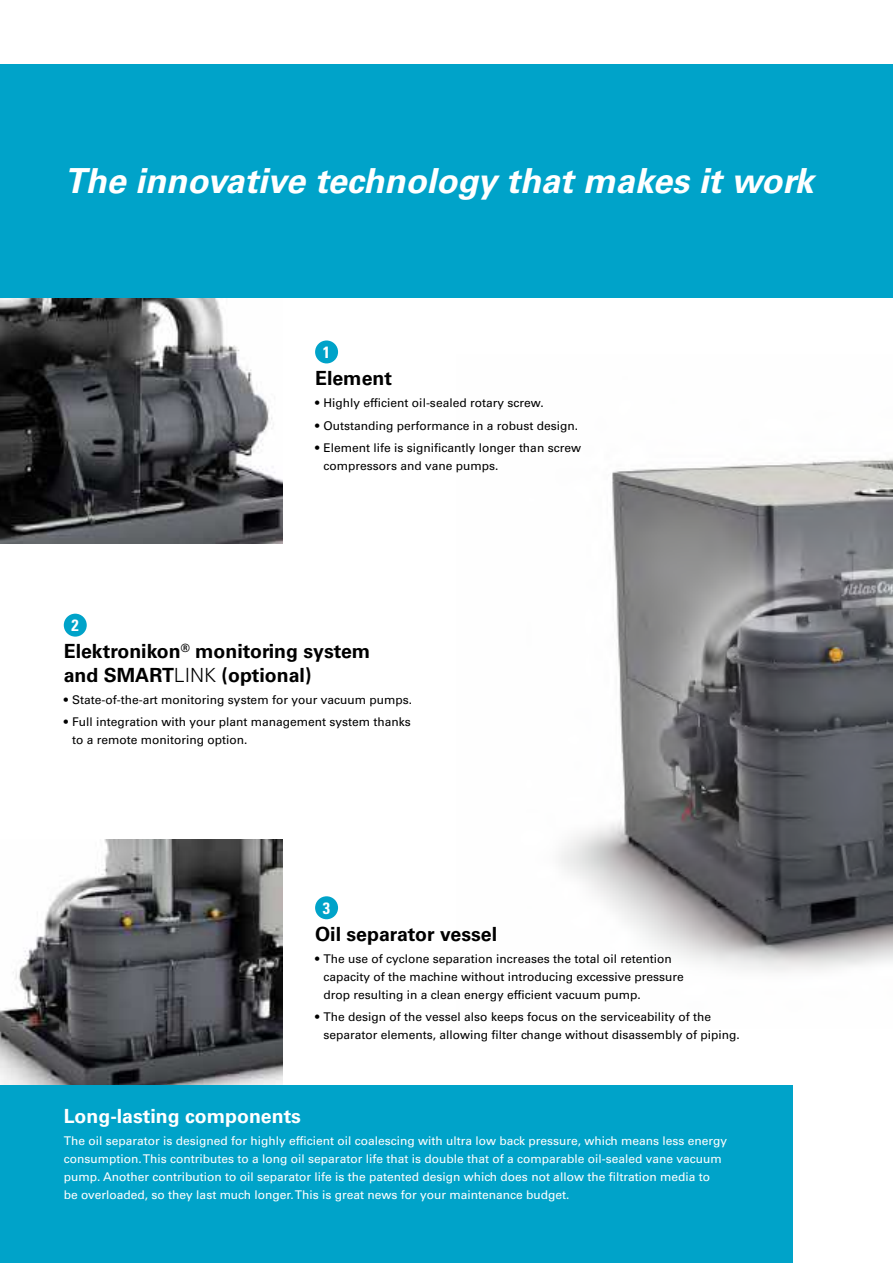
<style>
.page{position:relative;width:893px;height:1263px;background:#fff}
.page>*{position:absolute;margin:0;border:0;box-sizing:border-box;transform-origin:0 0}
.t1{font:italic 700 34.5px "Univers LT Std";color:#fff}
.t2{font:700 19.5px/23.4px "Univers LT Std";color:#000}
.t3{font:700 19.5px "Univers LT Std";color:#fff}
.t4{font:700 condensed 16.35px "Univers LT Std";color:#fff}
.t5{font:12px/18px "Univers LT Std";color:#000}
.t6{font:12px/18px "Univers LT Std";color:#fff}
.s1{font-weight:300}
</style>
<div class="page">
<img style="left:0;top:840px;width:282px;height:245px">
<img style="left:560px;top:458px;width:333px;height:514px">
<img style="left:0;top:298px;width:282px;height:245px">
<div style="left:0;top:64px;width:893px;height:234px;background:#00a3c9"></div>
<div style="left:0;top:1085px;width:792px;height:178px;background:#00a3c9"></div>
<div style="left:64px;top:614px;width:23px;height:23px;background:#00a3c9;border-radius:50%"></div>
<div style="left:315px;top:896px;width:23px;height:23px;background:#00a3c9;border-radius:50%"></div>
<div style="left:315px;top:340px;width:23px;height:23px;background:#00a3c9;border-radius:50%"></div>
<h1 class="t1" style="left:64px;top:161px;width:751px">The innovative technology that makes it work</h1>
<h3 class="t4" style="left:323px;top:342px;width:9px">1</h3>
<h3 class="t4" style="left:72px;top:615px;width:9px">2</h3>
<h2 class="t2" style="left:315px;top:367px;width:78px">Element</h2>
<p class="t5" style="left:315px;top:394px;width:230px">• Highly efficient oil-sealed rotary screw.</p>
<p class="t5" style="left:315px;top:416px;width:265px">• Outstanding performance in a robust design.</p>
<p class="t5" style="left:324px;top:439px;width:259px;text-indent:-9px">• Element life is significantly longer than screw compressors and vane pumps.</p>
<h2 class="t2" style="left:64px;top:640px;width:308px">Elektronikon<sup>®</sup> monitoring system and SMART<span class="s1">LINK</span> (optional)</h2>
<p class="t5" style="left:64px;top:691px;width:350px">• State-of-the-art monitoring system for your vacuum pumps.</p>
<p class="t5" style="left:72px;top:713px;width:340px;text-indent:-9px">• Full integration with your plant management system thanks to a remote monitoring option.</p>
<h3 class="t4" style="left:323px;top:898px;width:9px">3</h3>
<h2 class="t2" style="left:315px;top:922px;width:183px">Oil separator vessel</h2>
<p class="t5" style="left:324px;top:950px;width:362px;text-indent:-9px">• The use of cyclone separation increases the total oil retention capacity of the machine without introducing excessive pressure drop resulting in a clean energy efficient vacuum pump.</p>
<p class="t5" style="left:324px;top:1008px;width:418px;text-indent:-9px">• The design of the vessel also keeps focus on the serviceability of the separator elements, allowing filter change without disassembly of piping.</p>
<h2 class="t3" style="left:64px;top:1105px;width:239px">Long-lasting components</h2>
<p class="t6" style="left:64px;top:1132px;width:665px">The oil separator is designed for highly efficient oil coalescing with ultra low back pressure, which means less energy consumption. This contributes to a long oil separator life that is double that of a comparable oil-sealed vane vacuum pump. Another contribution to oil separator life is the patented design which does not allow the filtration media to<br>be overloaded, so they last much longer. This is great news for your maintenance budget.</p>
</div>
